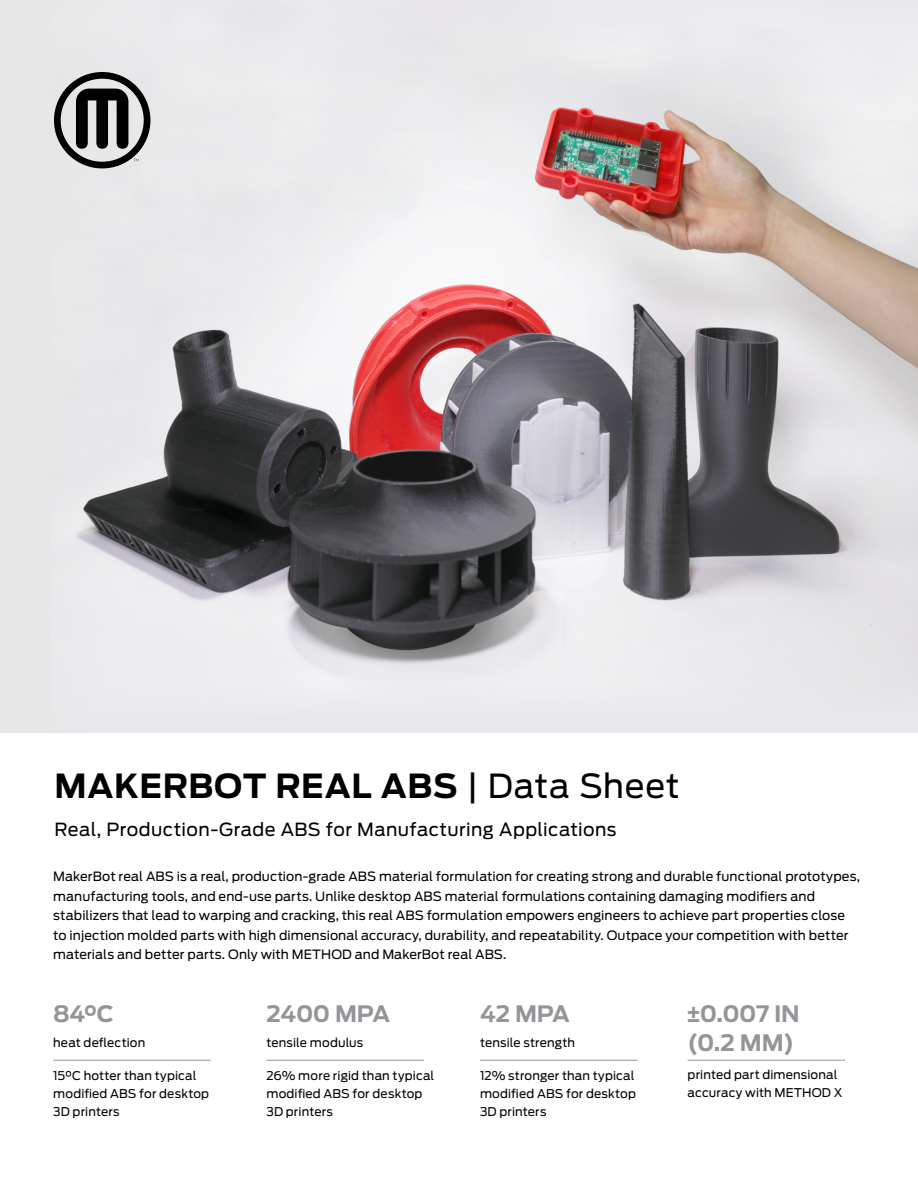
<style>
.page{position:relative;width:918px;height:1188px;background:#fff}
.page>*{position:absolute;margin:0;border:0;box-sizing:border-box;transform-origin:0 0}
.t1{font:700 33px "Antenna";letter-spacing:.015em;color:#000}
.t2{font:700 22.5px/28.5px "Antenna";letter-spacing:-.015em;color:#939598}
.t3{font:18px "Antenna";letter-spacing:.025em;color:#000}
.t4{font:12.75px/19.5px "Antenna";letter-spacing:.01em;color:#000}
.t5{font:12px/18px "Antenna";letter-spacing:.01em;color:#000}
.s1{font-weight:400}
.s2{font-family:"Arial"}
</style>
<div class="page">
<img style="left:0;top:0;width:918px;height:733px">
<hr style="left:53px;top:1060px;width:158px;height:1px;background:#939598">
<hr style="left:267px;top:1060px;width:157px;height:1px;background:#939598">
<hr style="left:480px;top:1060px;width:157px;height:1px;background:#939598">
<hr style="left:688px;top:1060px;width:157px;height:1px;background:#939598">
<svg style="left:54px;top:72px;width:96px;height:96px;background:#808081"></svg>
<h1 class="t1" style="left:55px;top:766px;width:627px">MAKERBOT REAL ABS <span class="s1">| Data Sheet</span></h1>
<h3 class="t3" style="left:55px;top:819px;width:564px">Real, Production-Grade ABS for Manufacturing Applications</h3>
<p class="t4" style="left:53px;top:867px;width:808px">MakerBot real ABS is a real, production-grade ABS material formulation for creating strong and durable functional prototypes, manufacturing tools, and end-use parts. Unlike desktop ABS material formulations containing damaging modifiers and stabilizers that lead to warping and cracking, this real ABS formulation empowers engineers to achieve part properties close to injection molded parts with high dimensional accuracy, durability, and repeatability. Outpace your competition with better materials and better parts. Only with METHOD and MakerBot real ABS.</p>
<h2 class="t2" style="left:53px;top:1000px;width:62px">84°C</h2>
<p class="t5" style="left:53px;top:1034px;width:94px">heat deflection</p>
<p class="t5" style="left:53px;top:1067px;width:157px">15°C hotter than typical modified ABS for desktop<br>3D printers</p>
<h2 class="t2" style="left:267px;top:1000px;width:125px">2400 MPA</h2>
<p class="t5" style="left:267px;top:1034px;width:98px">tensile modulus</p>
<p class="t5" style="left:267px;top:1067px;width:169px">26% more rigid than typical modified ABS for desktop<br>3D printers</p>
<h2 class="t2" style="left:480px;top:1000px;width:91px">42 MPA</h2>
<p class="t5" style="left:480px;top:1034px;width:96px">tensile strength</p>
<p class="t5" style="left:480px;top:1067px;width:157px">12% stronger than typical modified ABS for desktop<br>3D printers</p>
<h2 class="t2" style="left:688px;top:1000px;width:114px"><span class="s2">±</span>0.007 IN (0.2 MM)</h2>
<p class="t5" style="left:688px;top:1066px;width:156px">printed part dimensional accuracy with METHOD X</p>
</div>
